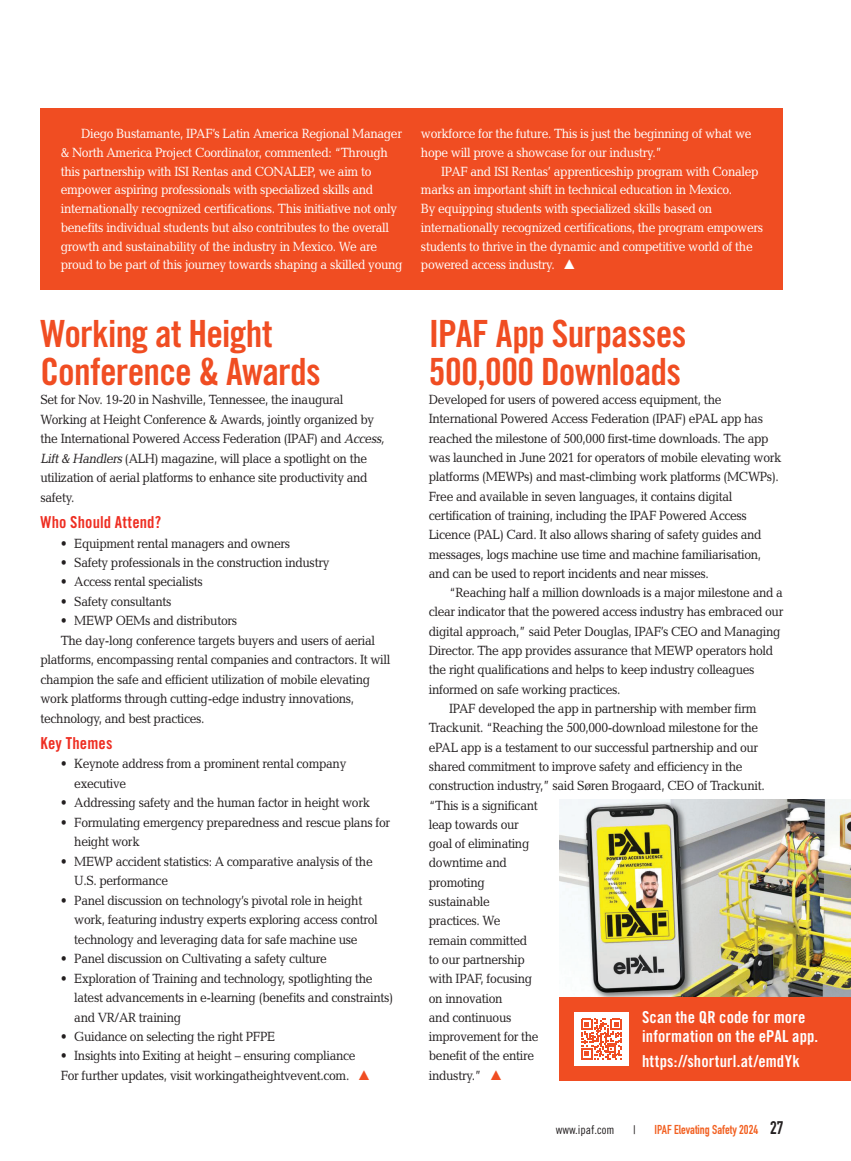
<style>
.page{position:relative;width:851px;height:1161px;background:#fff}
.page>*{position:absolute;margin:0;border:0;box-sizing:border-box;transform-origin:0 0}
.t1{font:37.5px/38.1px "Trade Gothic LT Std Bd Cn 20";letter-spacing:-.02em;color:#f04d22}
.t2{font:16.5px/18.8px "Trade Gothic LT Std Bd Cn 20";letter-spacing:.01em;color:#fff}
.t3{font:16.5px "Trade Gothic LT Std Bd Cn 20";letter-spacing:.005em;color:#ee2e22}
.t4{font:13.5px/19.5px "Candida Std";letter-spacing:-.03em;color:#231f20;scale:.9 1}
.t5{font:13.5px/18.8px "Candida Std";letter-spacing:-.03em;color:#fff;scale:.9 1}
.t6{font:12.75px "DIN Engschrift Std";color:#f26021}
.t7{font:12px "Trade Gothic LT Std Cn 18";color:#231f20}
.s1{font-style:italic}
.s2{font-size:18px;color:#231f20}
</style>
<div class="page">
<div style="left:40px;top:108px;width:743px;height:182px;background:#f04d22"></div>
<img style="left:559px;top:799px;width:291px;height:199px">
<div style="left:559px;top:998px;width:291px;height:83px;background:#f04d22"></div>
<div style="left:574px;top:1012px;width:54px;height:54px;background:#fff"></div>
<svg style="left:581px;top:1019px;width:41px;height:41px"></svg>
<p class="t5" style="left:61px;top:124px;width:381px;text-indent:20px">Diego Bustamante, IPAF’s Latin America Regional Manager &amp; North America Project Coordinator, commented: “Through this partnership with ISI Rentas and CONALEP, we aim to empower aspiring professionals with specialized skills and internationally recognized certifications. This initiative not only benefits individual students but also contributes to the overall growth and sustainability of the industry in Mexico. We are proud to be part of this journey towards shaping a skilled young</p>
<p class="t5" style="left:421px;top:124px;width:369px">workforce for the future. This is just the beginning of what we hope will prove a showcase for our industry.”</p>
<p class="t5" style="left:421px;top:162px;width:382px;text-indent:20px">IPAF and ISI Rentas’ apprenticeship program with Conalep marks an important shift in technical education in Mexico.<br>By equipping students with specialized skills based on internationally recognized certifications, the program empowers students to thrive in the dynamic and competitive world of the powered access industry.</p>
<h1 class="t1" style="left:40px;top:314px;width:282px">Working at Height<br>Conference &amp; Awards</h1>
<p class="t4" style="left:40px;top:390px;width:386px">Set for Nov. 19-20 in Nashville, Tennessee, the inaugural Working at Height Conference &amp; Awards, jointly organized by the International Powered Access Federation (IPAF) and <span class="s1">Access, Lift&amp; Handlers</span>(ALH) magazine, will place a spotlight on the utilization of aerial platforms to enhance site productivity and safety.</p>
<p class="t3" style="left:40px;top:512px;width:122px">Who Should Attend?</p>
<p class="t4" style="left:61px;top:533px;width:256px">• Equipment rental managers and owners</p>
<p class="t4" style="left:61px;top:553px;width:300px">• Safety professionals in the construction industry</p>
<p class="t4" style="left:61px;top:572px;width:159px">• Access rental specialists</p>
<p class="t4" style="left:61px;top:592px;width:125px">• Safety consultants</p>
<p class="t4" style="left:61px;top:611px;width:197px">• MEWP OEMs and distributors</p>
<p class="t4" style="left:61px;top:631px;width:351px">The day-long conference targets buyers and users of aerial</p>
<p class="t4" style="left:40px;top:650px;width:390px">platforms, encompassing rental companies and contractors. It will</p>
<p class="t4" style="left:40px;top:669px;width:368px">champion the safe and efficient utilization of mobile elevating</p>
<p class="t4" style="left:40px;top:689px;width:350px">work platforms through cutting-edge industry innovations,</p>
<p class="t4" style="left:40px;top:708px;width:184px">technology, and best practices.</p>
<p class="t3" style="left:40px;top:733px;width:73px">Key Themes</p>
<p class="t4" style="left:74px;top:754px;width:304px;text-indent:-13px">• Keynote address from a prominent rental company executive</p>
<p class="t4" style="left:61px;top:793px;width:345px">• Addressing safety and the human factor in height work</p>
<p class="t4" style="left:74px;top:813px;width:352px;text-indent:-13px">• Formulating emergency preparedness and rescue plans for height work</p>
<p class="t4" style="left:74px;top:851px;width:333px;text-indent:-13px">• MEWP accident statistics: A comparative analysis of the<br>U.S. performance</p>
<p class="t4" style="left:74px;top:890px;width:339px;text-indent:-13px">• Panel discussion on technology’s pivotal role in height work, featuring industry experts exploring access control technology and leveraging data for safe machine use</p>
<p class="t4" style="left:61px;top:949px;width:297px">• Panel discussion on Cultivating a safety culture</p>
<p class="t4" style="left:74px;top:968px;width:356px;text-indent:-13px">• Exploration of Training and technology, spotlighting the latest advancements in e-learning (benefits and constraints) and VR/AR training</p>
<p class="t4" style="left:61px;top:1027px;width:240px">• Guidance on selecting the right PFPE</p>
<p class="t4" style="left:61px;top:1046px;width:329px">• Insights into Exiting at height – ensuring compliance<br>For further updates, visit workingatheightvevent.com.</p>
<h1 class="t1" style="left:429px;top:314px;width:259px">IPAF App Surpasses<br>500,000 Downloads</h1>
<p class="t4" style="left:429px;top:390px;width:393px">Developed for users of powered access equipment, the International Powered Access Federation (IPAF) ePAL app has reached the milestone of 500,000 first-time downloads. The app was launched in June 2021 for operators of mobile elevating work platforms (MEWPs) and mast-climbing work platforms (MCWPs).<br>Free and available in seven languages, it contains digital certification of training, including the IPAF Powered Access Licence (PAL) Card. It also allows sharing of safety guides and messages, logs machine use time and machine familiarisation, and can be used to report incidents and near misses.</p>
<p class="t4" style="left:449px;top:583px;width:372px">“Reaching half a million downloads is a major milestone and a</p>
<p class="t4" style="left:429px;top:602px;width:395px">clear indicator that the powered access industry has embraced our</p>
<p class="t4" style="left:429px;top:621px;width:392px">digital approach,” said Peter Douglas, IPAF’s CEO and Managing</p>
<p class="t4" style="left:429px;top:641px;width:384px">Director. The app provides assurance that MEWP operators hold</p>
<p class="t4" style="left:429px;top:660px;width:363px">the right qualifications and helps to keep industry colleagues</p>
<p class="t4" style="left:429px;top:679px;width:214px">informed on safe working practices.</p>
<p class="t4" style="left:449px;top:699px;width:343px">IPAF developed the app in partnership with member firm</p>
<p class="t4" style="left:429px;top:718px;width:367px">Trackunit. “Reaching the 500,000-download milestone for the</p>
<p class="t4" style="left:429px;top:737px;width:367px">ePAL app is a testament to our successful partnership and our</p>
<p class="t4" style="left:429px;top:757px;width:350px">shared commitment to improve safety and efficiency in the</p>
<p class="t4" style="left:429px;top:776px;width:374px">construction industry,” said Søren Brogaard, CEO of Trackunit.</p>
<p class="t4" style="left:429px;top:795px;width:123px">“This is a significant</p>
<p class="t4" style="left:429px;top:815px;width:101px">leap towards our</p>
<p class="t4" style="left:429px;top:834px;width:113px">goal of eliminating</p>
<p class="t4" style="left:429px;top:853px;width:88px">downtime and</p>
<p class="t4" style="left:429px;top:872px;width:64px">promoting</p>
<p class="t4" style="left:429px;top:892px;width:69px">sustainable</p>
<p class="t4" style="left:429px;top:911px;width:81px">practices. We</p>
<p class="t4" style="left:429px;top:930px;width:111px">remain committed</p>
<p class="t4" style="left:429px;top:950px;width:108px">to our partnership</p>
<p class="t4" style="left:429px;top:969px;width:116px">with IPAF, focusing</p>
<p class="t4" style="left:429px;top:988px;width:83px">on innovation</p>
<p class="t4" style="left:429px;top:1008px;width:93px">and continuous</p>
<p class="t4" style="left:429px;top:1027px;width:123px">improvement for the</p>
<p class="t4" style="left:429px;top:1046px;width:118px">benefit of the entire</p>
<p class="t4" style="left:429px;top:1065px;width:60px">industry.”</p>
<p class="t2" style="left:642px;top:1008px;width:178px">Scan the QR code for more information on the ePAL app.</p>
<p class="t2" style="left:642px;top:1052px;width:159px">https://shorturl.at/emdYk</p>
<p class="t7" style="left:555px;top:1123px;width:60px">www.ipaf.com</p>
<p class="t7" style="left:633px;top:1123px;width:4px">|</p>
<p class="t6" style="left:654px;top:1122px;width:130px">IPAF Elevating Safety 2024 <span class="s2">27</span></p>
</div>
